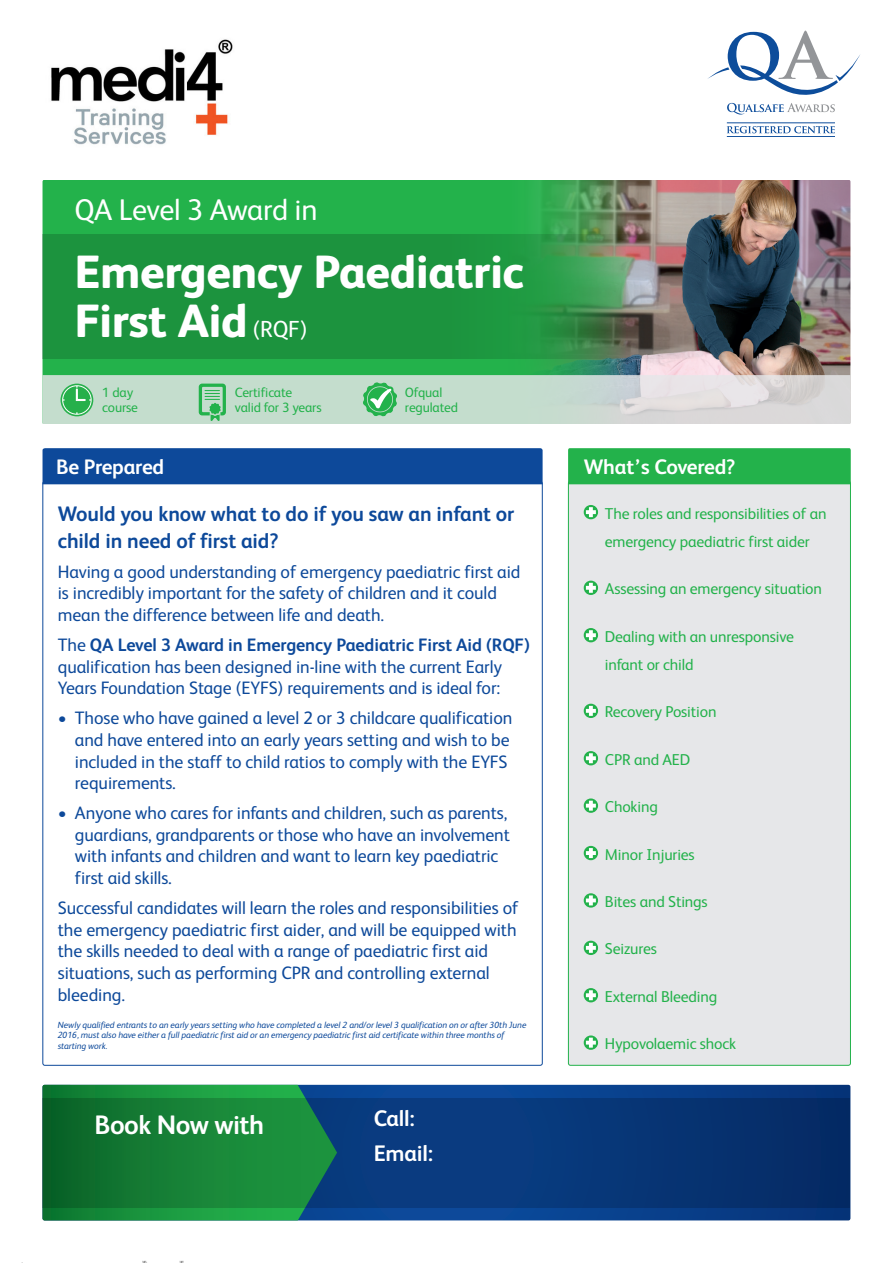
<style>
.page{position:relative;width:893px;height:1263px;background:#fff}
.page>*{position:absolute;margin:0;border:0;box-sizing:border-box;transform-origin:0 0}
.t1{font:800 46.65px/49.1px "FS Albert";letter-spacing:-.01em;color:#fff}
.t2{font:30px "FS Albert";letter-spacing:-.015em;color:#fff}
.t3{font:700 26.7px "FS Albert";letter-spacing:-.02em;color:#fff}
.t4{font:700 22.5px/34.5px "FS Albert";letter-spacing:-.01em;color:#fff}
.t5{font:700 21px/27px "FS Albert";letter-spacing:-.005em;color:#0d499a}
.t6{font:700 21px "FS Albert";letter-spacing:-.01em;color:#fff}
.t7{font:18px/21.6px "FS Albert";letter-spacing:-.005em;color:#0d499a}
.t8{font:15.75px/28.2px "FS Albert";letter-spacing:-.01em;color:#23b24b}
.t9{font:13.5px/15px "FS Albert";letter-spacing:-.01em;color:#23b24b}
.t10{font:italic 9px/10.8px "FS Albert";letter-spacing:-.005em;color:#0d499a}
.s1{font-weight:400;font-size:23.4px}
.s2{font-weight:700}
</style>
<div class="page">
<img style="left:625px;top:180px;width:225px;height:195px">
<svg style="left:43px;top:180px;width:583px;height:245px;background:#28ad4d"></svg>
<svg style="left:337px;top:1085px;width:513px;height:135px;background:#09418e"></svg>
<svg style="left:43px;top:1085px;width:294px;height:135px;background:#178e49"></svg>
<img style="left:43px;top:234px;width:807px;height:124px">
<svg style="left:43px;top:1098px;width:807px;height:110px;background:#0c4e60"></svg>
<svg style="left:43px;top:375px;width:807px;height:50px;background:#c4dacc"></svg>
<svg style="left:727px;top:103px;width:108px;height:12px"></svg>
<svg style="left:707px;top:31px;width:153px;height:64px"></svg>
<svg style="left:727px;top:126px;width:108px;height:7px"></svg>
<hr style="left:727px;top:123px;width:108px;height:1px;background:#0d4d9b">
<hr style="left:727px;top:136px;width:108px;height:1px;background:#0d4d9b">
<div style="left:568px;top:481px;width:282px;height:584px;background:#e6e7e9;border-radius:2px"></div>
<div style="left:568px;top:448px;width:283px;height:36px;background:#23b24b"></div>
<svg style="left:584px;top:505px;width:14px;height:14px"></svg>
<svg style="left:586px;top:507px;width:10px;height:10px"></svg>
<svg style="left:584px;top:581px;width:14px;height:14px"></svg>
<svg style="left:586px;top:583px;width:10px;height:10px"></svg>
<svg style="left:584px;top:628px;width:14px;height:14px"></svg>
<svg style="left:586px;top:630px;width:10px;height:10px"></svg>
<svg style="left:584px;top:704px;width:14px;height:14px"></svg>
<svg style="left:586px;top:706px;width:10px;height:10px"></svg>
<svg style="left:584px;top:751px;width:14px;height:14px"></svg>
<svg style="left:586px;top:753px;width:10px;height:10px"></svg>
<svg style="left:584px;top:798px;width:14px;height:15px"></svg>
<svg style="left:586px;top:801px;width:10px;height:10px"></svg>
<div style="left:584px;top:846px;width:14px;height:14px;background:#23b24b;border-radius:50%"></div>
<svg style="left:586px;top:848px;width:10px;height:10px"></svg>
<svg style="left:584px;top:893px;width:14px;height:15px"></svg>
<svg style="left:586px;top:895px;width:10px;height:10px"></svg>
<svg style="left:584px;top:941px;width:14px;height:14px"></svg>
<svg style="left:586px;top:943px;width:10px;height:10px"></svg>
<svg style="left:584px;top:988px;width:14px;height:14px"></svg>
<svg style="left:586px;top:990px;width:10px;height:10px"></svg>
<svg style="left:584px;top:1035px;width:14px;height:15px"></svg>
<svg style="left:586px;top:1038px;width:10px;height:10px"></svg>
<div style="left:43px;top:448px;width:500px;height:36px;background:#0d499a"></div>
<img style="left:51px;top:39px;width:182px;height:106px">
<h2 class="t2" style="left:74px;top:193px;width:245px">QA Level 3 Award in</h2>
<h1 class="t1" style="left:74px;top:247px;width:451px">Emergency Paediatric<br>First Aid <span class="s1">(RQF)</span></h1>
<p class="t9" style="left:102px;top:385px;width:37px">1 day course</p>
<p class="t9" style="left:235px;top:385px;width:88px">Certificate valid for 3 years</p>
<p class="t9" style="left:405px;top:385px;width:55px">Ofqual regulated</p>
<p class="t6" style="left:56px;top:454px;width:110px">Be Prepared</p>
<p class="t6" style="left:584px;top:455px;width:153px">What’s Covered?</p>
<p class="t5" style="left:58px;top:500px;width:458px">Would you know what to do if you saw an infant or child in need of first aid?</p>
<p class="t7" style="left:58px;top:561px;width:464px">Having a good understanding of emergency paediatric first aid is incredibly important for the safety of children and it could mean the difference between life and death.</p>
<p class="t7" style="left:58px;top:634px;width:473px">The <span class="s2">QA Level 3 Award in Emergency Paediatric First Aid (RQF) </span>qualification has been designed in-line with the current Early<br>Years Foundation Stage (EYFS) requirements and is ideal for:</p>
<p class="t7" style="left:75px;top:707px;width:439px;text-indent:-17px">• Those who have gained a level 2 or 3 childcare qualification and have entered into an early years setting and wish to be included in the staff to child ratios to comply with the EYFS requirements.</p>
<p class="t7" style="left:75px;top:802px;width:437px;text-indent:-17px">• Anyone who cares for infants and children, such as parents, guardians, grandparents or those who have an involvement with infants and children and want to learn key paediatric first aid skills.</p>
<p class="t7" style="left:58px;top:897px;width:462px">Successful candidates will learn the roles and responsibilities of the emergency paediatric first aider, and will be equipped with the skills needed to deal with a range of paediatric first aid situations, such as performing CPR and controlling external bleeding.</p>
<p class="t10" style="left:58px;top:1018px;width:470px">Newly qualified entrants to an early years setting who have completed a level 2 and/or level 3 qualification on or after 30th June<br>2016, must also have either a full paediatric first aid or an emergency paediatric first aid certificate within three months of starting work.</p>
<h3 class="t3" style="left:95px;top:1110px;width:171px">Book Now with</h3>
<p class="t4" style="left:374px;top:1101px;width:61px">Call:<br>Email:</p>
<p class="t8" style="left:605px;top:499px;width:223px">The roles and responsibilities of an emergency paediatric first aider</p>
<p class="t8" style="left:605px;top:575px;width:219px">Assessing an emergency situation</p>
<p class="t8" style="left:605px;top:622px;width:191px">Dealing with an unresponsive infant or child</p>
<p class="t8" style="left:605px;top:698px;width:113px">Recovery Position</p>
<p class="t8" style="left:605px;top:745px;width:87px">CPR and AED</p>
<p class="t8" style="left:605px;top:793px;width:54px">Choking</p>
<p class="t8" style="left:605px;top:840px;width:91px">Minor Injuries</p>
<p class="t8" style="left:605px;top:887px;width:104px">Bites and Stings</p>
<p class="t8" style="left:605px;top:935px;width:54px">Seizures</p>
<p class="t8" style="left:605px;top:982px;width:114px">External Bleeding</p>
<p class="t8" style="left:605px;top:1030px;width:133px">Hypovolaemic shock</p>
</div>
